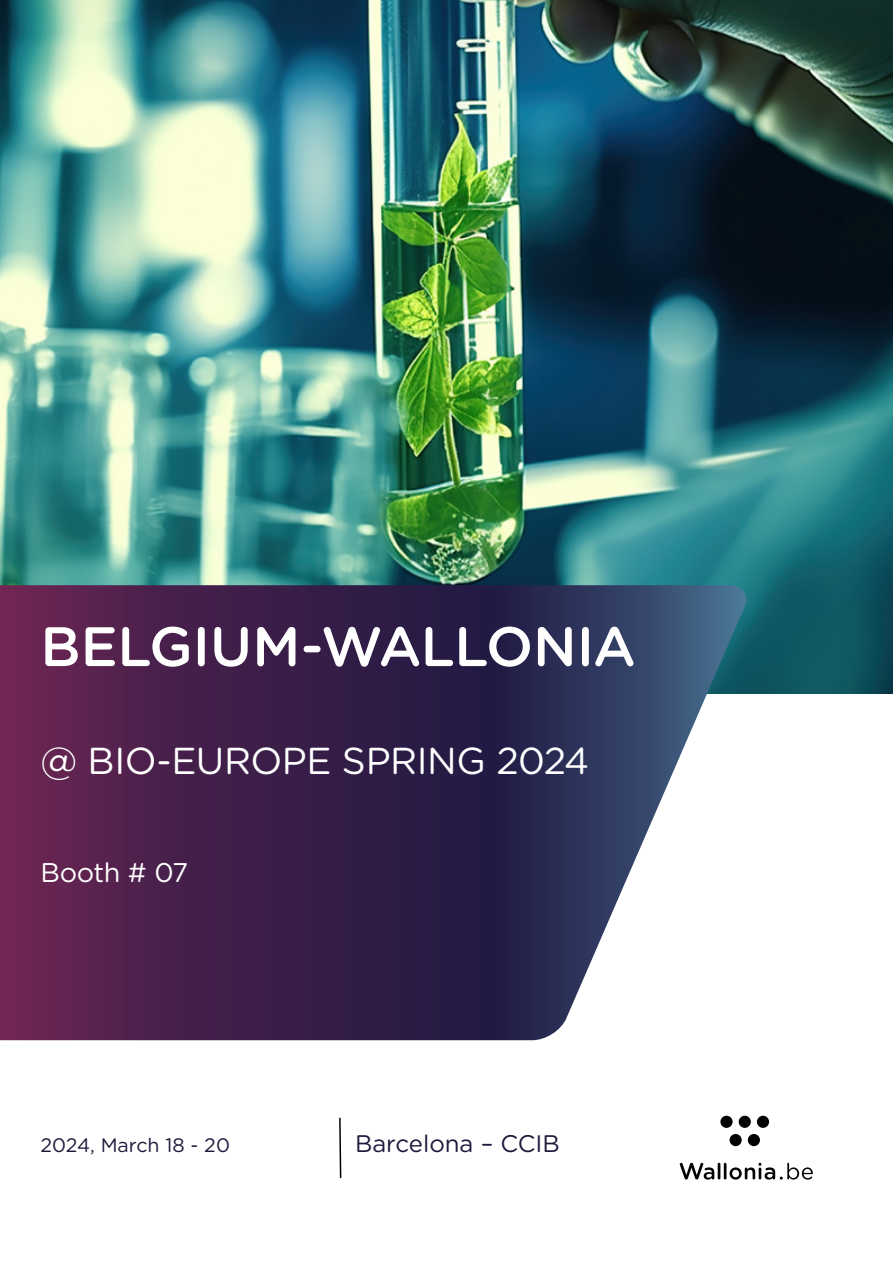
<style>
.page{position:relative;width:893px;height:1263px;background:#fff}
.page>*{position:absolute;margin:0;border:0;box-sizing:border-box;transform-origin:0 0}
.t1{font:500 55.5px "Gotham Rounded";letter-spacing:-.01em;color:#fff}
.t2{font:37.5px "Gotham Rounded";letter-spacing:-.015em;color:#fff}
.t3{font:27px "Gotham Rounded";letter-spacing:-.025em;color:#fff}
.t4{font:24px "Gotham Rounded";color:#1d1a3b}
.t5{font:19.5px "Gotham Rounded";color:#1d1a3b}
</style>
<div class="page">
<img style="left:0;top:0;width:893px;height:693px">
<svg style="left:0;top:585px;width:750px;height:455px;background:#533e63"></svg>
<svg style="left:339px;top:1117px;width:3px;height:61px"></svg>
<div style="left:720px;top:1116px;width:13px;height:12px;background:#010203;border-radius:50%"></div>
<div style="left:739px;top:1116px;width:12px;height:12px;background:#010203;border-radius:50%"></div>
<div style="left:729px;top:1134px;width:13px;height:12px;background:#010203;border-radius:50%"></div>
<div style="left:748px;top:1134px;width:12px;height:12px;background:#010203;border-radius:50%"></div>
<div style="left:757px;top:1116px;width:12px;height:12px;background:#010203;border-radius:50%"></div>
<svg style="left:680px;top:1163px;width:133px;height:16px"></svg>
<h1 class="t1" style="left:40px;top:607px;width:597px">BELGIUM-WALLONIA</h1>
<p class="t2" style="left:40px;top:735px;width:551px">@ BIO-EUROPE SPRING 2024</p>
<p class="t3" style="left:40px;top:854px;width:149px">Booth # 07</p>
<p class="t5" style="left:40px;top:1132px;width:191px">2024, March 18 - 20</p>
<p class="t4" style="left:355px;top:1127px;width:206px">Barcelona – CCIB</p>
</div>
